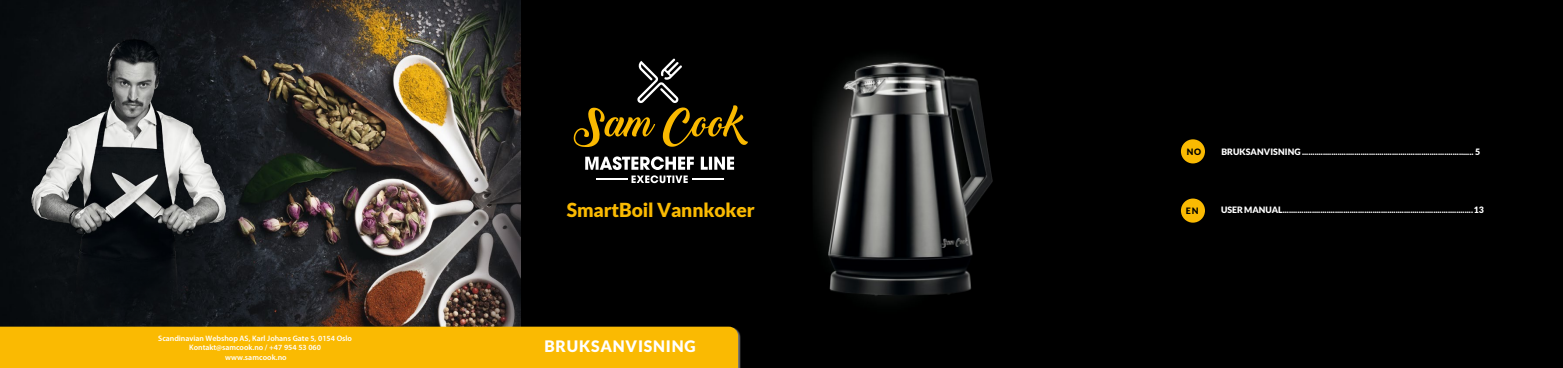
<style>
.page{position:relative;width:1563px;height:368px;background:#fff}
.page>*{position:absolute;margin:0;border:0;box-sizing:border-box;transform-origin:0 0}
.t1{font:900 19.25px "Lato";letter-spacing:-.005em;color:#faba02}
.t2{font:900 15.75px "Lato";letter-spacing:.05em;color:#fff}
.t3{font:900 8.75px "Lato";letter-spacing:.01em;color:#fff}
.t4{font:900 8.75px "Lato";color:#000}
.t5{font:600 7.88px/9.6px "Myriad Pro";color:#fff;text-align:center}
</style>
<div class="page">
<div style="left:0;top:0;width:1563px;height:367px;background:#000"></div>
<img style="left:0;top:0;width:521px;height:326px">
<img style="left:12px;top:21px;width:233px;height:305px">
<img style="left:813px;top:56px;width:180px;height:244px">
<svg style="left:585px;top:156px;width:149px;height:27px"></svg>
<svg style="left:573px;top:58px;width:175px;height:89px"></svg>
<div style="left:0;top:326px;width:738px;height:41px;background:#faba02"></div>
<div style="left:1181px;top:139px;width:24px;height:24px;background:#faba02;border-radius:50%"></div>
<div style="left:1181px;top:198px;width:24px;height:24px;background:#faba02;border-radius:50%"></div>
<p class="t5" style="left:158px;top:332px;width:195px">Scandinavian Webshop AS, Karl Johans Gate 5, 0154 Oslo<br>Kontakt@samcook.no / +47 954 53 060 www.samcook.no</p>
<h1 class="t1" style="left:567px;top:198px;width:189px">SmartBoil Vannkoker</h1>
<h2 class="t2" style="left:544px;top:336px;width:153px">BRUKSANVISNING</h2>
<p class="t4" style="left:1186px;top:146px;width:16px">NO</p>
<p class="t3" style="left:1221px;top:146px;width:260px">BRUKSANVISNING .................................................................................. 5</p>
<p class="t4" style="left:1186px;top:204px;width:14px">EN</p>
<p class="t3" style="left:1221px;top:204px;width:264px">USER MANUAL...........................................................................................13</p>
</div>
